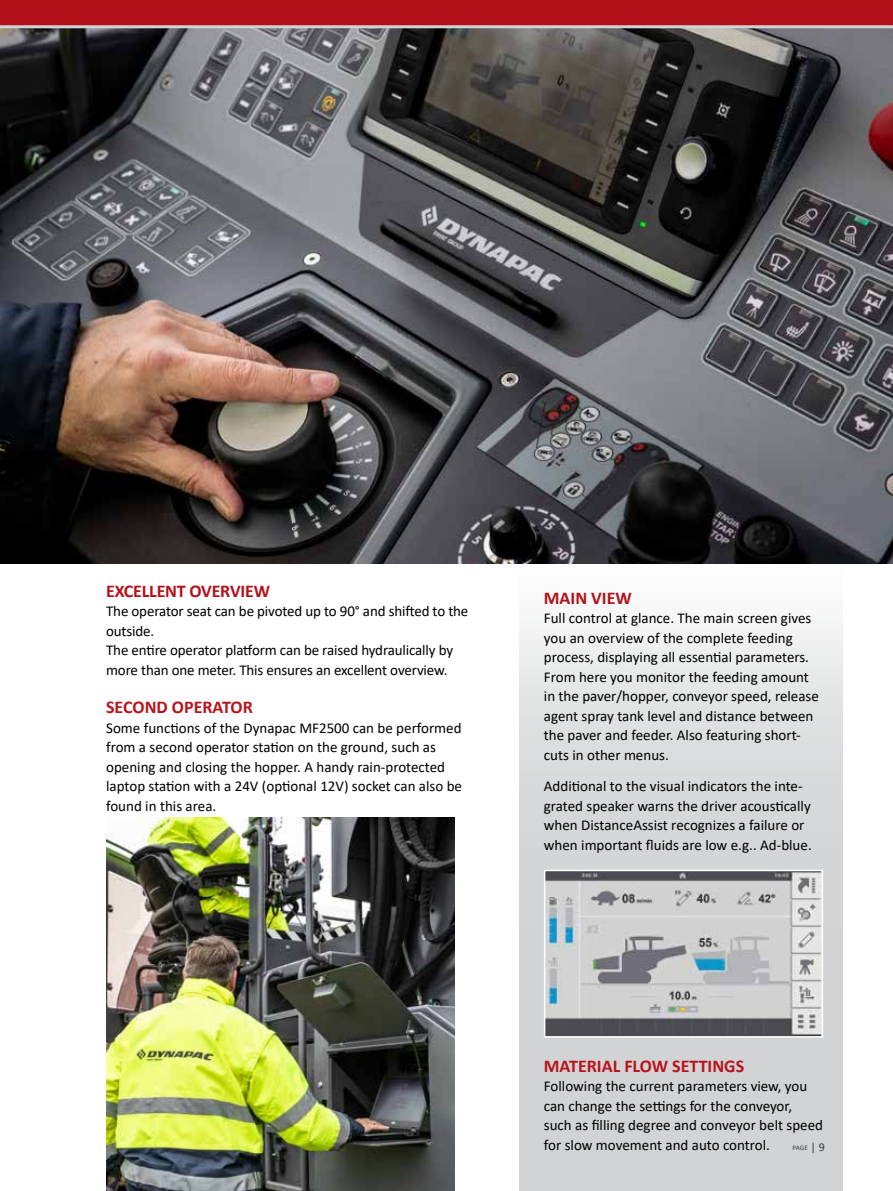
<style>
.page{position:relative;width:893px;height:1191px;background:#fff}
.page>*{position:absolute;margin:0;border:0;box-sizing:border-box;transform-origin:0 0}
.t1{font:700 18px "Calibri";color:#b9131c}
.t2{font:700 18px "Calibri";letter-spacing:-.01em;color:#b3111a}
.t3{font:15px/19.5px "Calibri";color:#000}
.t4{font:7.05px "Calibri";color:#373d42}
.s1{font-size:12px}
</style>
<div class="page">
<img style="left:0;top:28px;width:893px;height:535px">
<svg style="left:519px;top:563px;width:323px;height:628px;fill:#d6d8d9"></svg>
<img style="left:547px;top:872px;width:273px;height:162px">
<div style="left:544px;top:869px;width:279px;height:168px;border:2px solid #fff"></div>
<div style="left:0;top:0;width:893px;height:26px;background:#b3111a"></div>
<hr style="left:0;top:25px;width:893px;height:3px;background:#d1d3d4">
<img style="left:106px;top:817px;width:349px;height:374px">
<p class="t2" style="left:106px;top:578px;width:165px">EXCELLENT OVERVIEW</p>
<p class="t3" style="left:106px;top:601px;width:364px">The operator seat can be pivoted up to 90° and shifted to the outside.<br>The entire operator platform can be raised hydraulically by more than one meter. This ensures an excellent overview.</p>
<p class="t1" style="left:106px;top:694px;width:148px">SECOND OPERATOR</p>
<p class="t3" style="left:106px;top:717px;width:357px">Some functions of the Dynapac MF2500 can be performed from a second operator station on the ground, such as opening and closing the hopper. A handy rain-protected laptop station with a 24V (optional 12V) socket can also be found in this area.</p>
<p class="t2" style="left:544px;top:585px;width:89px">MAIN VIEW</p>
<p class="t3" style="left:544px;top:608px;width:277px">Full control at glance. The main screen gives you an overview of the complete feeding process, displaying all essential parameters.<br>From here you monitor the feeding amount in the paver/hopper, conveyor speed, release agent spray tank level and distance between the paver and feeder. Also featuring short&shy;cuts in other menus.</p>
<p class="t3" style="left:544px;top:776px;width:269px">Additional to the visual indicators the inte&shy;grated speaker warns the driver acoustically when DistanceAssist recognizes a failure or when important fluids are low e.g.. Ad-blue.</p>
<p class="t1" style="left:544px;top:1053px;width:202px">MATERIAL FLOW SETTINGS</p>
<p class="t3" style="left:544px;top:1076px;width:281px">Following the current parameters view, you can change the settings for the conveyor, such as filling degree and conveyor belt speed for slow movement and auto control.</p>
<p class="t4" style="left:792px;top:1142px;width:34px">PAGE <span class="s1">| 9</span></p>
</div>
